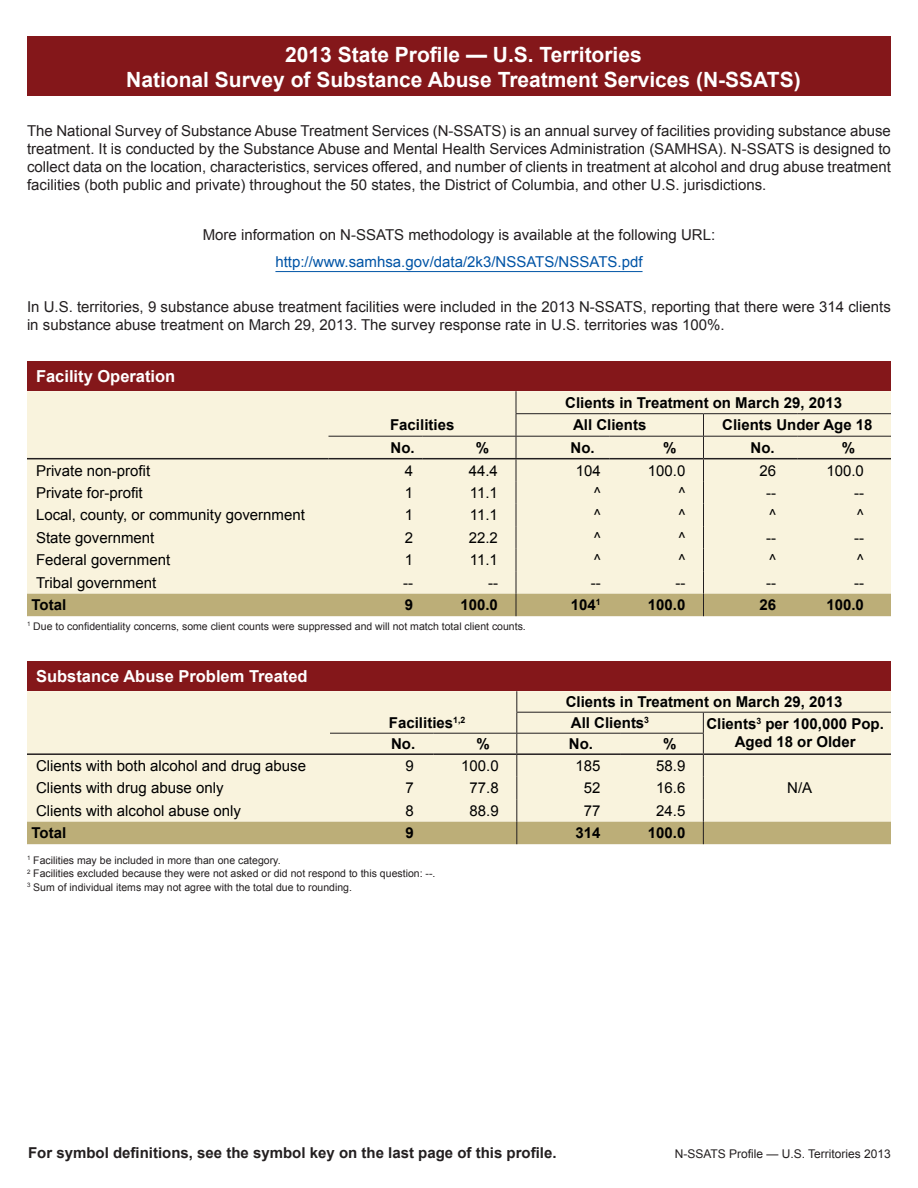
<style>
.page{position:relative;width:918px;height:1188px;background:#fff}
.page>*{position:absolute;margin:0;border:0;box-sizing:border-box;transform-origin:0 0}
.t1{font:700 21px/25.2px "Arial";color:#fff;text-align:center}
.Reverse_Table_Head{font:700 16.5px "Arial";color:#fff}
.Opening_Para{font:15px/18px "Arial";color:#231f20;text-align:justify}
.Table_Text{font:15px "Arial";color:#000}
.Table_Text-2{font:700 15px "Arial";color:#000}
.Web_Address{font:15px "Arial";color:#231f20}
.t2{font:700 15px "Arial";color:#231f20}
.Web_Address-2{font:15px "Arial";color:#0054a6}
.Table_Total{font:700 15px "Arial";color:#000}
.t3{font:12px "Arial";color:#231f20}
.Source{font:10.5px "Arial";color:#231f20}
</style>
<div class="page">
<div style="left:27px;top:36px;width:864px;height:60px;background:#84171a"></div>
<hr style="left:275px;top:271px;width:368px;height:1px;background:#0054a6">
<div style="left:27px;top:361px;width:864px;height:30px;background:#84171a"></div>
<svg style="left:27px;top:391px;width:864px;height:225px;background:#f0e9d0"></svg>
<hr style="left:610px;top:458px;width:94px;height:1px;background:#231f20">
<div style="left:27px;top:661px;width:864px;height:30px;background:#84171a"></div>
<svg style="left:27px;top:691px;width:864px;height:153px;background:#ece5ca"></svg>
<hr style="left:517px;top:733px;width:103px;height:1px;background:#231f20">
<hr style="left:620px;top:733px;width:84px;height:1px;background:#231f20">
<p class="t1" style="left:126px;top:42px;width:676px">2013 State Profile — U.S. Territories<br>National Survey of Substance Abuse Treatment Services (N-SSATS)</p>
<p class="Opening_Para" style="left:27px;top:122px;width:865px">The National Survey of Substance Abuse Treatment Services (N-SSATS) is an annual survey of facilities providing substance abuse treatment. It is conducted by the Substance Abuse and Mental Health Services Administration (SAMHSA). N-SSATS is designed to collect data on the location, characteristics, services offered, and number of clients in treatment at alcohol and drug abuse treatment facilities (both public and private) throughout the 50 states, the District of Columbia, and other U.S. jurisdictions.</p>
<p class="Web_Address" style="left:203px;top:225px;width:514px">More information on N-SSATS methodology is available at the following URL:</p>
<p class="Web_Address-2" style="left:275px;top:252px;width:369px">http://www.samhsa.gov/data/2k3/NSSATS/NSSATS.pdf</p>
<p class="Opening_Para" style="left:27px;top:298px;width:865px">In U.S. territories, 9 substance abuse treatment facilities were included in the 2013 N-SSATS, reporting that there were 314 clients in substance abuse treatment on March 29, 2013. The survey response rate in U.S. territories was 100%.</p>
<p class="Reverse_Table_Head" style="left:36px;top:365px;width:141px">Facility Operation</p>
<p class="Table_Text-2" style="left:565px;top:392px;width:278px">Clients in Treatment on March 29, 2013</p>
<p class="Table_Text-2" style="left:390px;top:415px;width:66px">Facilities</p>
<p class="Table_Text-2" style="left:573px;top:415px;width:75px">All Clients</p>
<p class="Table_Text-2" style="left:722px;top:415px;width:152px">Clients Under Age 18</p>
<p class="Table_Text-2" style="left:391px;top:437px;width:26px">No.</p>
<p class="Table_Text-2" style="left:476px;top:437px;width:15px">%</p>
<p class="Table_Text-2" style="left:571px;top:437px;width:26px">No.</p>
<p class="Table_Text-2" style="left:663px;top:437px;width:15px">%</p>
<p class="Table_Text-2" style="left:751px;top:437px;width:26px">No.</p>
<p class="Table_Text-2" style="left:842px;top:437px;width:15px">%</p>
<p class="Table_Text" style="left:36px;top:461px;width:116px">Private non-profit</p>
<p class="Table_Text" style="left:405px;top:461px;width:10px">4</p>
<p class="Table_Text" style="left:469px;top:461px;width:31px">44.4</p>
<p class="Table_Text" style="left:576px;top:461px;width:27px">104</p>
<p class="Table_Text" style="left:648px;top:461px;width:39px">100.0</p>
<p class="Table_Text" style="left:760px;top:461px;width:18px">26</p>
<p class="Table_Text" style="left:826px;top:461px;width:39px">100.0</p>
<p class="Table_Text" style="left:36px;top:483px;width:108px">Private for-profit</p>
<p class="Table_Text" style="left:405px;top:483px;width:10px">1</p>
<p class="Table_Text" style="left:470px;top:483px;width:30px">11.1</p>
<p class="Table_Text" style="left:594px;top:483px;width:9px">^</p>
<p class="Table_Text" style="left:678px;top:483px;width:9px">^</p>
<p class="Table_Text" style="left:766px;top:483px;width:11px">--</p>
<p class="Table_Text" style="left:854px;top:483px;width:11px">--</p>
<p class="Table_Text" style="left:36px;top:505px;width:270px">Local, county, or community government</p>
<p class="Table_Text" style="left:405px;top:505px;width:10px">1</p>
<p class="Table_Text" style="left:470px;top:505px;width:30px">11.1</p>
<p class="Table_Text" style="left:594px;top:505px;width:9px">^</p>
<p class="Table_Text" style="left:678px;top:505px;width:9px">^</p>
<p class="Table_Text" style="left:769px;top:505px;width:9px">^</p>
<p class="Table_Text" style="left:857px;top:505px;width:9px">^</p>
<p class="Table_Text" style="left:36px;top:528px;width:120px">State government</p>
<p class="Table_Text" style="left:405px;top:528px;width:10px">2</p>
<p class="Table_Text" style="left:469px;top:528px;width:31px">22.2</p>
<p class="Table_Text" style="left:594px;top:528px;width:9px">^</p>
<p class="Table_Text" style="left:678px;top:528px;width:9px">^</p>
<p class="Table_Text" style="left:766px;top:528px;width:11px">--</p>
<p class="Table_Text" style="left:854px;top:528px;width:11px">--</p>
<p class="Table_Text" style="left:36px;top:550px;width:136px">Federal government</p>
<p class="Table_Text" style="left:405px;top:550px;width:10px">1</p>
<p class="Table_Text" style="left:470px;top:550px;width:30px">11.1</p>
<p class="Table_Text" style="left:594px;top:550px;width:9px">^</p>
<p class="Table_Text" style="left:678px;top:550px;width:9px">^</p>
<p class="Table_Text" style="left:769px;top:550px;width:9px">^</p>
<p class="Table_Text" style="left:857px;top:550px;width:9px">^</p>
<p class="Table_Text" style="left:36px;top:573px;width:122px">Tribal government</p>
<p class="Table_Text" style="left:403px;top:573px;width:11px">--</p>
<p class="Table_Text" style="left:488px;top:573px;width:11px">--</p>
<p class="Table_Text" style="left:591px;top:573px;width:11px">--</p>
<p class="Table_Text" style="left:676px;top:573px;width:11px">--</p>
<p class="Table_Text" style="left:766px;top:573px;width:11px">--</p>
<p class="Table_Text" style="left:854px;top:573px;width:11px">--</p>
<p class="Table_Total" style="left:32px;top:595px;width:36px">Total</p>
<p class="Table_Total" style="left:405px;top:595px;width:10px">9</p>
<p class="Table_Total" style="left:460px;top:595px;width:39px">100.0</p>
<p class="Table_Total" style="left:571px;top:595px;width:31px">104<sup>1</sup></p>
<p class="Table_Total" style="left:648px;top:595px;width:39px">100.0</p>
<p class="Table_Total" style="left:760px;top:595px;width:18px">26</p>
<p class="Table_Total" style="left:826px;top:595px;width:39px">100.0</p>
<p class="Source" style="left:27px;top:619px;width:500px"><sup>1</sup> Due to confidentiality concerns, some client counts were suppressed and will not match total client counts.</p>
<p class="Reverse_Table_Head" style="left:36px;top:665px;width:273px">Substance Abuse Problem Treated</p>
<p class="Table_Text-2" style="left:566px;top:692px;width:278px">Clients in Treatment on March 29, 2013</p>
<p class="Table_Text-2" style="left:389px;top:713px;width:78px">Facilities<sup>1,2</sup></p>
<p class="Table_Text-2" style="left:571px;top:713px;width:80px">All Clients<sup>3</sup></p>
<p class="Table_Text-2" style="left:706px;top:714px;width:179px">Clients<sup>3</sup> per 100,000 Pop.</p>
<p class="Table_Text-2" style="left:391px;top:734px;width:26px">No.</p>
<p class="Table_Text-2" style="left:476px;top:734px;width:15px">%</p>
<p class="Table_Text-2" style="left:569px;top:734px;width:26px">No.</p>
<p class="Table_Text-2" style="left:663px;top:734px;width:15px">%</p>
<p class="Table_Text-2" style="left:735px;top:732px;width:122px">Aged 18 or Older</p>
<p class="Table_Text" style="left:36px;top:756px;width:272px">Clients with both alcohol and drug abuse</p>
<p class="Table_Text" style="left:405px;top:756px;width:10px">9</p>
<p class="Table_Text" style="left:461px;top:756px;width:39px">100.0</p>
<p class="Table_Text" style="left:576px;top:756px;width:27px">185</p>
<p class="Table_Text" style="left:656px;top:756px;width:31px">58.9</p>
<p class="Table_Text" style="left:36px;top:778px;width:189px">Clients with drug abuse only</p>
<p class="Table_Text" style="left:405px;top:778px;width:10px">7</p>
<p class="Table_Text" style="left:470px;top:778px;width:31px">77.8</p>
<p class="Table_Text" style="left:584px;top:778px;width:18px">52</p>
<p class="Table_Text" style="left:656px;top:778px;width:31px">16.6</p>
<p class="Table_Text" style="left:787px;top:778px;width:27px">N/A</p>
<p class="Table_Text" style="left:36px;top:801px;width:207px">Clients with alcohol abuse only</p>
<p class="Table_Text" style="left:405px;top:801px;width:10px">8</p>
<p class="Table_Text" style="left:470px;top:801px;width:31px">88.9</p>
<p class="Table_Text" style="left:584px;top:801px;width:18px">77</p>
<p class="Table_Text" style="left:656px;top:801px;width:31px">24.5</p>
<p class="Table_Total" style="left:32px;top:823px;width:36px">Total</p>
<p class="Table_Total" style="left:405px;top:823px;width:10px">9</p>
<p class="Table_Total" style="left:576px;top:823px;width:27px">314</p>
<p class="Table_Total" style="left:648px;top:823px;width:39px">100.0</p>
<p class="Source" style="left:27px;top:853px;width:255px"><sup>1</sup> Facilities may be included in more than one category.</p>
<p class="Source" style="left:27px;top:867px;width:410px"><sup>2</sup> Facilities excluded because they were not asked or did not respond to this question: --.</p>
<p class="Source" style="left:27px;top:880px;width:326px"><sup>3</sup> Sum of individual items may not agree with the total due to rounding.</p>
<p class="t2" style="left:28px;top:1143px;width:530px">For symbol definitions, see the symbol key on the last page of this profile.</p>
<p class="t3" style="left:675px;top:1146px;width:218px">N-SSATS Profile — U.S. Territories 2013</p>
</div>
